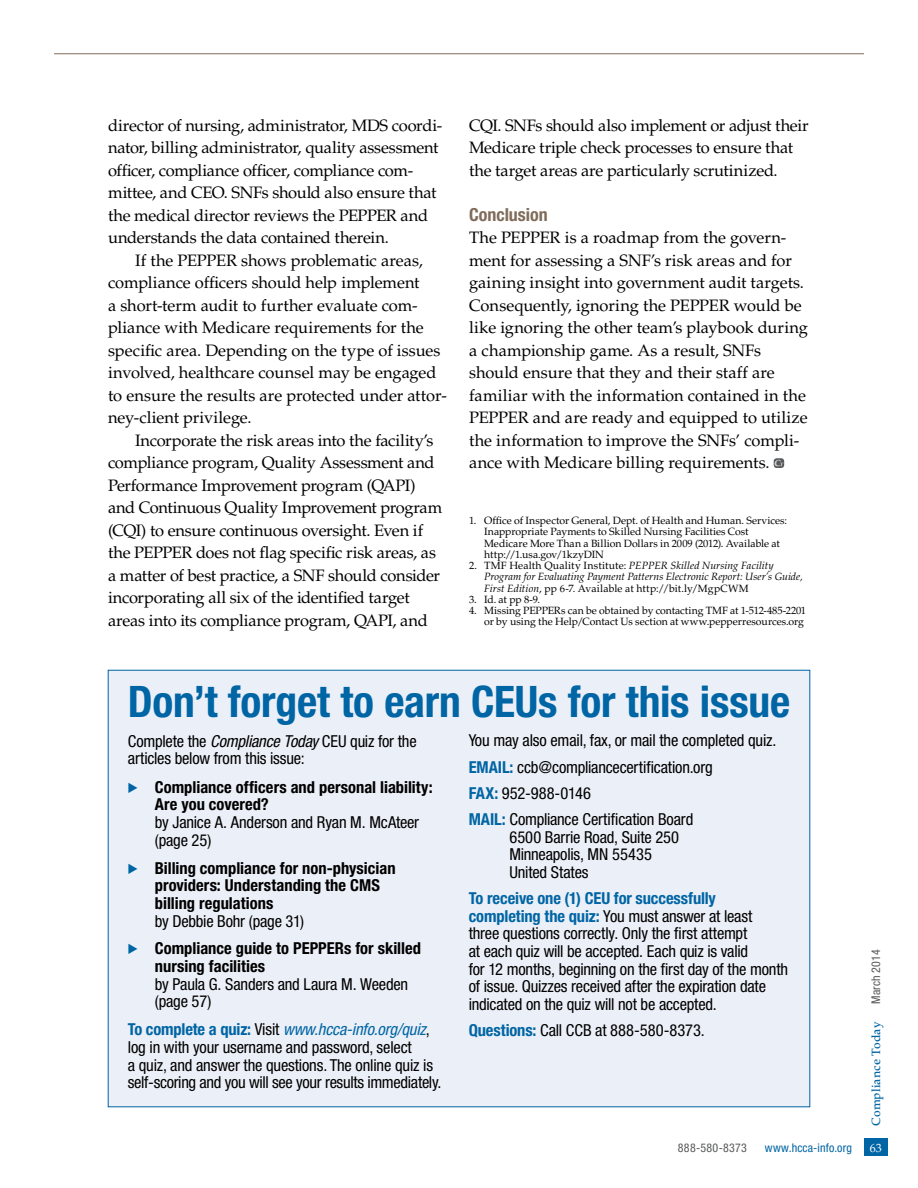
<style>
.page{position:relative;width:918px;height:1188px;background:#fff}
.page>*{position:absolute;margin:0;border:0;box-sizing:border-box;transform-origin:0 0}
.t1{font:700 condensed 43.5px "Helvetica Neue LT Std";letter-spacing:-.005em;color:#0065a4}
.t2{font:700 condensed 18px "Helvetica Neue LT Std";color:#806c5a}
.t3{font:16.5px/22.5px "Palatino LT Std";letter-spacing:-.01em;color:#000}
.t4{font:condensed 16.5px/17.5px "Helvetica Neue LT Std";letter-spacing:-.01em;color:#000}
.t5{font:700 condensed 16.5px/17.5px "Helvetica Neue LT Std";color:#000}
.t6{font:condensed 12px "Helvetica Neue LT Std";letter-spacing:.015em;color:#58595b}
.t7{font:condensed 12px "Helvetica Neue LT Std";letter-spacing:.01em;color:#0065a4}
.t8{font:500 12px "Palatino LT Std";letter-spacing:.005em;color:#0065a4}
.t9{font:12px "Palatino LT Std";color:#fff}
.t10{font:10.5px/11.2px "Palatino LT Std";color:#000}
.t11{font:italic 10.5px/11.2px "Palatino LT Std";color:#000}
.s1{font-style:normal}
.s2{font-style:italic}
.s3{font-family:"Mar Vo Sym";font-weight:400;font-stretch:normal;color:#0065a4}
.s4{font-weight:400}
.s5{font-weight:700;color:#0065a4}
.s6{font-style:italic;color:#0065a4}
</style>
<div class="page">
<div style="left:864px;top:1139px;width:24px;height:17px;background:#0065a4"></div>
<hr style="left:54px;top:54px;width:810px;height:1px;background:#806c5a">
<svg style="left:774px;top:458px;width:10px;height:10px"></svg>
<svg style="left:775px;top:460px;width:9px;height:6px"></svg>
<div style="left:108px;top:670px;width:702px;height:437px;background:#ebeff7"></div>
<p class="t3" style="left:108px;top:114px;width:336px">director of nursing, administrator, MDS coordi&shy;nator, billing administrator, quality assessment officer, compliance officer, compliance com&shy;mittee, and CEO. SNFs should also ensure that the medical director reviews the PEPPER and understands the data contained therein.</p>
<p class="t3" style="left:108px;top:249px;width:340px;text-indent:27px">If the PEPPER shows problematic areas, compliance officers should help implement<br>a short-term audit to further evaluate com&shy;pliance with Medicare requirements for the specific area. Depending on the type of issues involved, healthcare counsel may be engaged to ensure the results are protected under attor&shy;ney-client privilege.</p>
<p class="t3" style="left:108px;top:429px;width:336px;text-indent:27px">Incorporate the risk areas into the facility’s compliance program, Quality Assessment and Performance Improvement program (QAPI) and Continuous Quality Improvement program (CQI) to ensure continuous oversight. Even if the PEPPER does not flag specific risk areas, as a matter of best practice, a SNF should consider incorporating all six of the identified target areas into its compliance program, QAPI, and</p>
<p class="t3" style="left:469px;top:114px;width:341px">CQI. SNFs should also implement or adjust their<br>Medicare triple check processes to ensure that the target areas are particularly scrutinized.</p>
<p class="t2" style="left:469px;top:203px;width:80px">Conclusion</p>
<p class="t3" style="left:469px;top:226px;width:340px">The PEPPER is a roadmap from the govern&shy;ment for assessing a SNF’s risk areas and for gaining insight into government audit targets.<br>Consequently, ignoring the PEPPER would be like ignoring the other team’s playbook during a championship game. As a result, SNFs should ensure that they and their staff are familiar with the information contained in the PEPPER and are ready and equipped to utilize the information to improve the SNFs’ compli&shy;ance with Medicare billing requirements.</p>
<p class="t10" style="left:484px;top:515px;width:304px;text-indent:-15px">1. Office of Inspector General, Dept. of Health and Human. Services:<br>Inappropriate Payments to Skilled Nursing Facilities Cost Medicare More Than a Billion Dollars in 2009 (2012). Available at http://1.usa.gov/1kzyDIN</p>
<p class="t11" style="left:484px;top:560px;width:320px;text-indent:-15px"><span class="s1">2. TMF Health Quality Institute:</span> PEPPER Skilled Nursing Facility<br>Program for Evaluating Payment Patterns Electronic Report: User’s Guide,<br>First Edition<span class="s1">, pp 6-7. Available at http://bit.ly/MgpCWM</span></p>
<p class="t10" style="left:469px;top:594px;width:72px">3. Id. at pp 8-9.</p>
<p class="t10" style="left:469px;top:605px;width:338px;text-align:right">4. Missing PEPPERs can be obtained by contacting TMF at 1-512-485-2201 or by using the Help/Contact Us section at www.pepperresources.org</p>
<h1 class="t1" style="left:128px;top:675px;width:664px">Don’t forget to earn CEUs for this issue</h1>
<p class="t4" style="left:128px;top:732px;width:290px">Complete the <span class="s2">Compliance Today</span> CEU quiz for the articles below from this issue:</p>
<p class="t5" style="left:155px;top:778px;width:279px;text-indent:-27px"><span class="s3">·</span> Compliance officers and personal liability:<br>Are you covered?</p>
<p class="t4" style="left:155px;top:813px;width:266px">by Janice A. Anderson and Ryan M. McAteer (page 25)</p>
<p class="t5" style="left:155px;top:859px;width:242px;text-indent:-27px"><span class="s3">·</span> Billing compliance for non-physician providers: Understanding the CMS billing regulations</p>
<p class="t5" style="left:128px;top:906px;width:295px;line-height:27.9px;text-indent:27px"><span class="s4">by Debbie Bohr (page 31)<br></span><span class="s3">·</span> Compliance guide to PEPPERs for skilled</p>
<p class="t5" style="left:155px;top:957px;width:112px">nursing facilities</p>
<p class="t4" style="left:155px;top:975px;width:255px">by Paula G. Sanders and Laura M. Weeden (page 57)</p>
<p class="t4" style="left:128px;top:1021px;width:315px"><span class="s5">To complete a quiz:</span> Visit <span class="s6">www.hcca-info.org/quiz</span>, log in with your username and password, select<br>a quiz, and answer the questions. The online quiz is self-scoring and you will see your results immediately.</p>
<p class="t4" style="left:469px;top:728px;width:309px;line-height:26.1px">You may also email, fax, or mail the completed quiz.<br><span class="s5">EMAIL:</span> ccb@compliancecertification.org<br><span class="s5">FAX:</span> 952-988-0146<br><span class="s5">MAIL:</span> Compliance Certification Board</p>
<p class="t4" style="left:509px;top:828px;width:171px">6500 Barrie Road, Suite 250<br>Minneapolis, MN 55435<br>United States</p>
<p class="t4" style="left:469px;top:889px;width:321px"><span class="s5">To receive one (1) CEU for successfully completing the quiz:</span> You must answer at least<br>three questions correctly. Only the first attempt<br>at each quiz will be accepted. Each quiz is valid<br>for 12 months, beginning on the first day of the month of issue. Quizzes received after the expiration date indicated on the quiz will not be accepted.</p>
<p class="t4" style="left:469px;top:1021px;width:238px"><span class="s5">Questions:</span> Call CCB at 888-580-8373.</p>
<p class="t6" style="left:869px;top:1004px;width:56px;rotate:-90deg">March 2014</p>
<p class="t8" style="left:869px;top:1126px;width:106px;rotate:-90deg">Compliance Today</p>
<p class="t6" style="left:678px;top:1141px;width:71px">888-580-8373</p>
<p class="t7" style="left:765px;top:1141px;width:89px">www.hcca-info.org</p>
<p class="t9" style="left:870px;top:1141px;width:14px">63</p>
</div>
